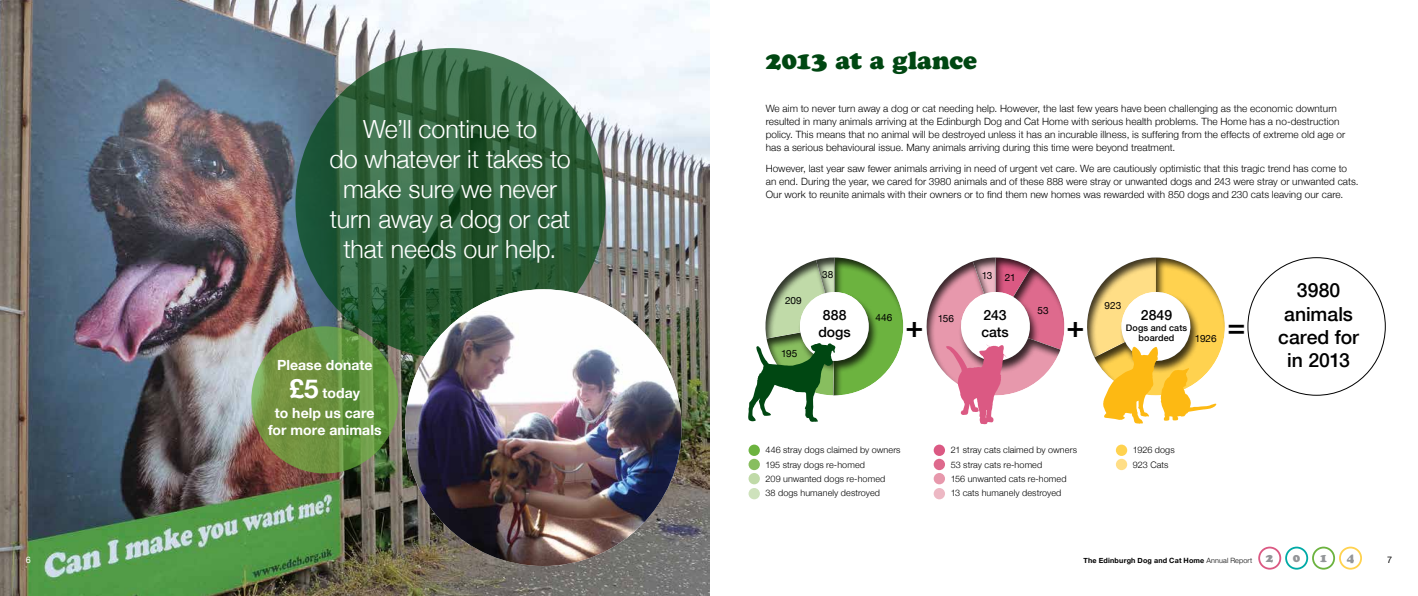
<style>
.page{position:relative;width:1418px;height:596px;background:#fff}
.page>*{position:absolute;margin:0;border:0;box-sizing:border-box;transform-origin:0 0}
.t1{font:500 30px "Helvetica Neue";color:#000}
.t2{font:300 25px/30px "Helvetica Neue";letter-spacing:-.005em;color:#fff;text-align:center}
.t3{font:25px "Cooper Black Std";letter-spacing:-.005em;color:#004712}
.t4{font:500 19.4px/23.3px "Helvetica Neue";color:#000;text-align:center}
.t5{font:700 14px/28.2px "Helvetica Neue";letter-spacing:.005em;color:#fff;text-align:center}
.t6{font:500 14px/16.8px "Helvetica Neue";color:#000;text-align:center}
.t7{font:12px "Cooper Black Std";color:#939598}
.t8{font:300 10px/13px "Helvetica Neue";letter-spacing:.005em;color:#000}
.t9{font:10px "Helvetica Neue";color:#000}
.t10{font:300 9px/14.3px "Helvetica Neue";letter-spacing:.01em;color:#000}
.t11{font:500 9px/10.8px "Helvetica Neue";letter-spacing:.015em;color:#000;text-align:center}
.t12{font:9px "Helvetica Neue";color:#000}
.t13{font:9px "Helvetica Neue";color:#fff}
.t14{font:700 7.2px "Helvetica Neue";letter-spacing:.025em;color:#000}
.s1{font-size:26px}
.s2{font-weight:300}
</style>
<div class="page">
<img style="left:0;top:0;width:709px;height:595px">
<div style="left:1338px;top:546px;width:23px;height:23px;border:2px solid #ffd24f;border-radius:50%"></div>
<div style="left:1258px;top:546px;width:23px;height:23px;border:2px solid #db5983;border-radius:50%"></div>
<div style="left:1311px;top:546px;width:23px;height:23px;border:2px solid #6cb33f;border-radius:50%"></div>
<div style="left:1285px;top:546px;width:23px;height:23px;border:2px solid #00aaa6;border-radius:50%"></div>
<div style="left:748px;top:444px;width:12px;height:11px;background:#6cb33f;border-radius:50%"></div>
<div style="left:748px;top:458px;width:12px;height:12px;background:#88be5f;border-radius:50%"></div>
<div style="left:748px;top:472px;width:12px;height:12px;background:#c0daa8;border-radius:50%"></div>
<div style="left:933px;top:444px;width:12px;height:11px;background:#db5983;border-radius:50%"></div>
<div style="left:933px;top:458px;width:12px;height:12px;background:#de6a8d;border-radius:50%"></div>
<div style="left:933px;top:472px;width:12px;height:12px;background:#e798ac;border-radius:50%"></div>
<div style="left:1115px;top:444px;width:12px;height:11px;background:#ffd24f;border-radius:50%"></div>
<div style="left:1115px;top:458px;width:12px;height:12px;background:#ffde86;border-radius:50%"></div>
<div style="left:933px;top:487px;width:12px;height:12px;background:#edb8c4;border-radius:50%"></div>
<div style="left:748px;top:487px;width:12px;height:12px;background:#cee2bc;border-radius:50%"></div>
<svg style="left:295px;top:48px;width:310px;height:310px;background:#2f613c"></svg>
<img style="left:405px;top:289px;width:276px;height:276px;border-radius:138px">
<svg style="left:251px;top:326px;width:147px;height:147px;background:#6b9441"></svg>
<svg style="left:748px;top:257px;width:155px;height:165px"></svg>
<svg style="left:926px;top:257px;width:138px;height:167px"></svg>
<svg style="left:1087px;top:257px;width:137px;height:166px"></svg>
<p class="t13" style="left:26px;top:553px;width:7px">6</p>
<h2 class="t2" style="left:329px;top:112px;width:242px">We’ll continue to<br>do whatever it takes to make sure we never turn away a dog or cat that needs our help.</h2>
<h3 class="t5" style="left:277px;top:351px;width:97px">Please donate <span class="s1">£5</span> today</h3>
<h3 class="t5" style="left:268px;top:405px;width:115px;line-height:16.8px">to help us care for more animals</h3>
<h2 class="t3" style="left:765px;top:45px;width:213px">2013 at a glance</h2>
<p class="t8" style="left:765px;top:101px;width:581px">We aim to never turn away a dog or cat needing help. However, the last few years have been challenging as the economic downturn resulted in many animals arriving at the Edinburgh Dog and Cat Home with serious health problems. The Home has a no-destruction policy. This means that no animal will be destroyed unless it has an incurable illness, is suffering from the effects of extreme old age or has a serious behavioural issue. Many animals arriving during this time were beyond treatment.</p>
<p class="t8" style="left:765px;top:162px;width:594px">However, last year saw fewer animals arriving in need of urgent vet care. We are cautiously optimistic that this tragic trend has come to an end. During the year, we cared for 3980 animals and of these 888 were stray or unwanted dogs and 243 were stray or unwanted cats.<br>Our work to reunite animals with their owners or to find them new homes was rewarded with 850 dogs and 230 cats leaving our care.</p>
<p class="t9" style="left:785px;top:292px;width:18px">209</p>
<p class="t9" style="left:781px;top:346px;width:18px">195</p>
<p class="t9" style="left:822px;top:267px;width:13px">38</p>
<p class="t9" style="left:981px;top:268px;width:12px">13</p>
<p class="t9" style="left:1004px;top:269px;width:12px">21</p>
<p class="t9" style="left:1104px;top:297px;width:18px">923</p>
<p class="t9" style="left:1037px;top:303px;width:13px">53</p>
<h3 class="t6" style="left:818px;top:305px;width:34px">888 dogs</h3>
<p class="t9" style="left:937px;top:310px;width:18px">156</p>
<h3 class="t6" style="left:981px;top:305px;width:29px;text-align:left">243 cats</h3>
<h3 class="t6" style="left:1140px;top:305px;width:33px">2849</h3>
<p class="t9" style="left:875px;top:309px;width:18px">446</p>
<h1 class="t1" style="left:905px;top:301px;width:19px">+</h1>
<h1 class="t1" style="left:1066px;top:301px;width:19px">+</h1>
<h1 class="t1" style="left:1227px;top:301px;width:19px">=</h1>
<p class="t11" style="left:1125px;top:321px;width:63px">Dogs and cats boarded</p>
<p class="t9" style="left:1194px;top:330px;width:23px">1926</p>
<p class="t10" style="left:765px;top:442px;width:137px">446 stray dogs claimed by owners<br>195 stray dogs re-homed<br>209 unwanted dogs re-homed<br>38 dogs humanely destroyed</p>
<p class="t10" style="left:950px;top:442px;width:128px">21 stray cats claimed by owners<br>53 stray cats re-homed<br>156 unwanted cats re-homed<br>13 cats humanely destroyed</p>
<p class="t10" style="left:1132px;top:442px;width:43px">1926 dogs<br>923 Cats</p>
<h3 class="t4" style="left:1278px;top:278px;width:82px">3980 animals cared for in 2013</h3>
<p class="t14" style="left:1083px;top:554px;width:191px">The Edinburgh Dog and Cat Home <span class="s2">Annual Report</span> <sup>2</sup></p>
<p class="t7" style="left:1292px;top:550px;width:9px">0</p>
<p class="t7" style="left:1319px;top:550px;width:9px">1</p>
<p class="t7" style="left:1346px;top:550px;width:9px">4</p>
<p class="t12" style="left:1386px;top:553px;width:7px">7</p>
</div>
